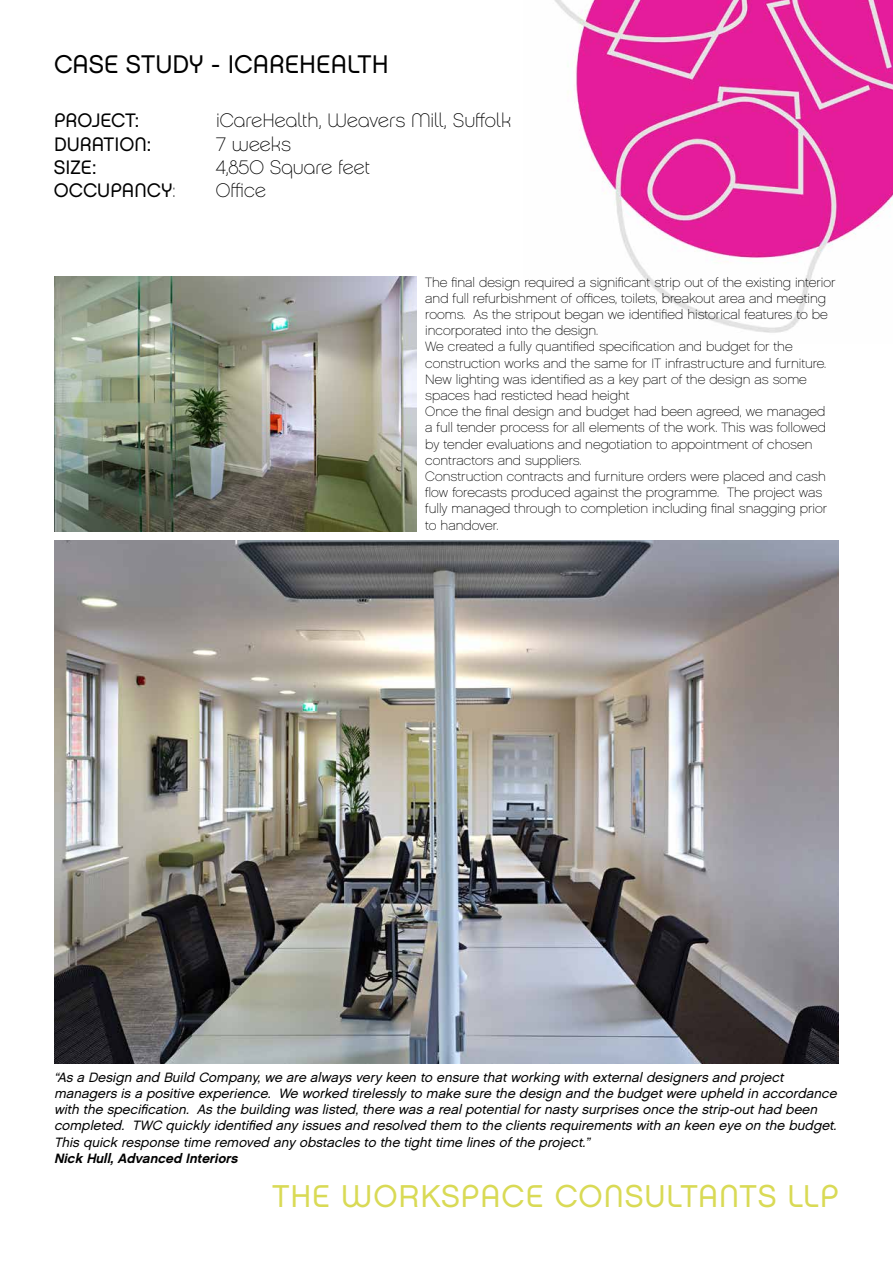
<style>
.page{position:relative;width:893px;height:1263px;background:#fff}
.page>*{position:absolute;margin:0;border:0;box-sizing:border-box;transform-origin:0 0}
.t1{font:31.5px "Chalet London Nineteen Seventy";letter-spacing:.03em;color:#d9da55}
.t2{font:25.5px "Chalet London Nineteen Seventy";color:#000}
.t3{font:19.5px "Chalet Paris Nineteen Seventy";color:#000}
.t4{font:19.5px "Chalet London Nineteen Seventy";color:#000}
.t5{font:13.5px/16.2px "Chalet Paris Nineteen Sixty";color:#000}
.t6{font:italic 13.5px/16.2px "Chalet London Nineteen Sixty";color:#000}
.t7{font:italic 13.5px "Chalet New York Nineteen Sixty";color:#000}
.s1{font-family:"Chalet London Nineteen Sixty"}
.s2{font-family:"Chalet Paris Nineteen Sixty"}
.s3{font-family:"Chalet Paris Nineteen Seventy"}
</style>
<div class="page">
<img style="left:554px;top:0;width:339px;height:333px">
<img style="left:54px;top:540px;width:785px;height:523px">
<img style="left:54px;top:276px;width:363px;height:255px">
<h2 class="t2" style="left:54px;top:49px;width:336px">CA<span class="s1">S</span>E <span class="s1">S</span>TUDY - ICAREHEALTH</h2>
<h3 class="t4" style="left:54px;top:108px;width:87px">PROJECT:</h3>
<h3 class="t3" style="left:216px;top:109px;width:297px">iCareHealth, Weaver<span class="s2">s</span> Mill, <span class="s2">S</span>uffolk</h3>
<h3 class="t4" style="left:54px;top:132px;width:99px">DURATION:</h3>
<h3 class="t3" style="left:216px;top:133px;width:77px">7 week<span class="s2">s</span></h3>
<h3 class="t4" style="left:54px;top:155px;width:44px"><span class="s1">S</span>IZE:</h3>
<h3 class="t3" style="left:216px;top:156px;width:155px">4,850 <span class="s2">S</span>quare feet</h3>
<h3 class="t4" style="left:54px;top:179px;width:123px">OCCUPANCY<span class="s3">:</span></h3>
<h3 class="t3" style="left:216px;top:179px;width:52px">Office</h3>
<p class="t5" style="left:425px;top:274px;width:412px">The final design required a significant strip out of the existing interior and full refurbishment of offices, toilets, breakout area and meeting rooms. As the stripout began we identified historical features to be incorporated into the design.<br>We created a fully quantified specification and budget for the construction works and the same for IT infrastructure and furniture.<br>New lighting was identified as a key part of the design as some spaces had resticted head height<br>Once the final design and budget had been agreed, we managed a full tender process for all elements of the work. This was followed by tender evaluations and negotiation to appointment of chosen contractors and suppliers.<br>Construction contracts and furniture orders were placed and cash flow forecasts produced against the programme. The project was fully managed through to completion including final snagging prior to handover.</p>
<p class="t6" style="left:54px;top:1069px;width:788px">“As a Design and Build Company,we are always very keen to ensure thatworking with externaldesigners and project managers is a positive experience. We worked tirelessly to make sure the design and the budgetwere upheld in accordance with the specification. As the building was listed,there was a realpotentialfornasty surprises once the strip-outhad been completed. TWC quickly identified any issues and resolved them to the clients requirements with an keen eye on the budget.<br>This quick response time removed any obstacles to the tighttime lines ofthe project.”</p>
<p class="t7" style="left:54px;top:1149px;width:189px">Nick Hull,Advanced Interiors</p>
<h1 class="t1" style="left:272px;top:1177px;width:568px">THE WO<span class="s1">RKS</span>PACE CON<span class="s1">S</span>ULTANT<span class="s1">S</span> LLP</h1>
</div>
